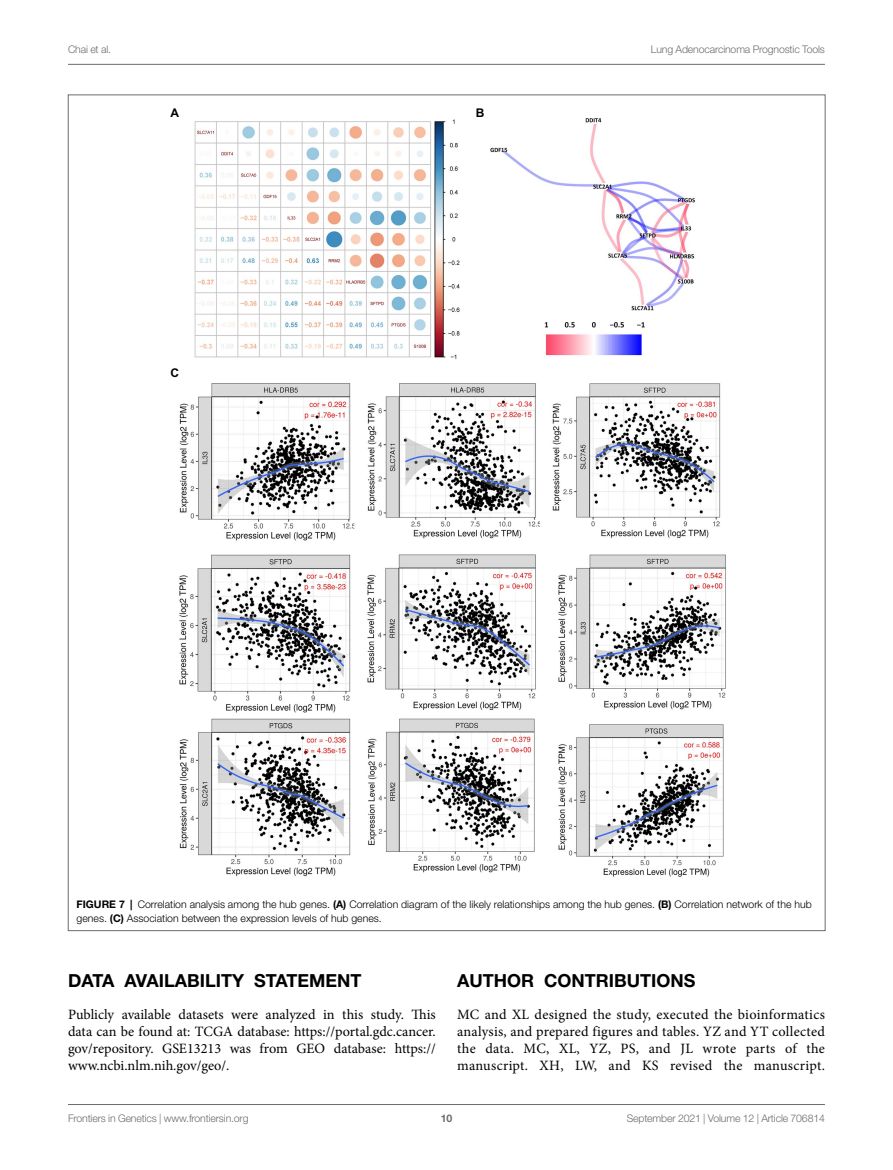
<style>
.page{position:relative;width:893px;height:1170px;background:#fff}
.page>*{position:absolute;margin:0;border:0;box-sizing:border-box;transform-origin:0 0}
.HEAD_1{font:700 18px "Helvetica Neue LT Std";color:#000}
.TEXT_FLUSH{font:14.25px/17.2px "Minion Pro";letter-spacing:.01em;color:#000;text-align:justify}
.t1{font:700 12px "Arial";color:#000}
.FIG_LEG{font:300 10.5px/14.2px "Helvetica Neue LT Std";color:#000}
.t2{font:300 10.5px "Helvetica Neue LT Std";letter-spacing:-.015em;color:#6a6c6c}
.t3{font:700 10.5px "Helvetica Neue LT Std";color:#6a6c6c}
.s1{font-weight:700}
</style>
<div class="page">
<hr style="left:68px;top:64px;width:757px;height:1px;background:#6a6c6c">
<hr style="left:68px;top:1104px;width:757px;height:1px;background:#6a6c6c">
<img style="left:179px;top:118px;width:547px;height:759px">
<p class="t2" style="left:68px;top:42px;width:45px">Chai et al.</p>
<p class="t2" style="left:651px;top:42px;width:175px">Lung Adenocarcinoma Prognostic Tools</p>
<p class="t1" style="left:170px;top:104px;width:10px">A</p>
<p class="t1" style="left:170px;top:364px;width:10px">C</p>
<p class="t1" style="left:476px;top:104px;width:10px">B</p>
<p class="FIG_LEG" style="left:77px;top:896px;width:736px"><span class="s1">FIGURE 7 |</span> Correlation analysis among the hub genes. <span class="s1">(A)</span> Correlation diagram of the likely relationships among the hub genes. <span class="s1">(B)</span> Correlation network of the hub genes. <span class="s1">(C)</span> Association between the expression levels of hub genes.</p>
<p class="HEAD_1" style="left:68px;top:969px;width:295px">DATA AVAILABILITY STATEMENT</p>
<p class="TEXT_FLUSH" style="left:68px;top:1005px;width:369px">Publicly available datasets were analyzed in this study. This data can be found at: TCGA database: https://portal.gdc.cancer. gov/repository. GSE13213 was from GEO database: https:// www.ncbi.nlm.nih.gov/geo/.</p>
<p class="HEAD_1" style="left:457px;top:969px;width:240px">AUTHOR CONTRIBUTIONS</p>
<p class="TEXT_FLUSH" style="left:457px;top:1005px;width:369px">MC and XL designed the study, executed the bioinformatics analysis, and prepared figures and tables. YZ and YT collected the data. MC, XL, YZ, PS, and JL wrote parts of the manuscript. XH, LW, and KS revised the manuscript.</p>
<p class="t2" style="left:68px;top:1111px;width:182px">Frontiers in Genetics | www.frontiersin.org</p>
<p class="t3" style="left:441px;top:1111px;width:13px">10</p>
<p class="t2" style="left:627px;top:1111px;width:200px">September 2021 | Volume 12 | Article 706814</p>
</div>
